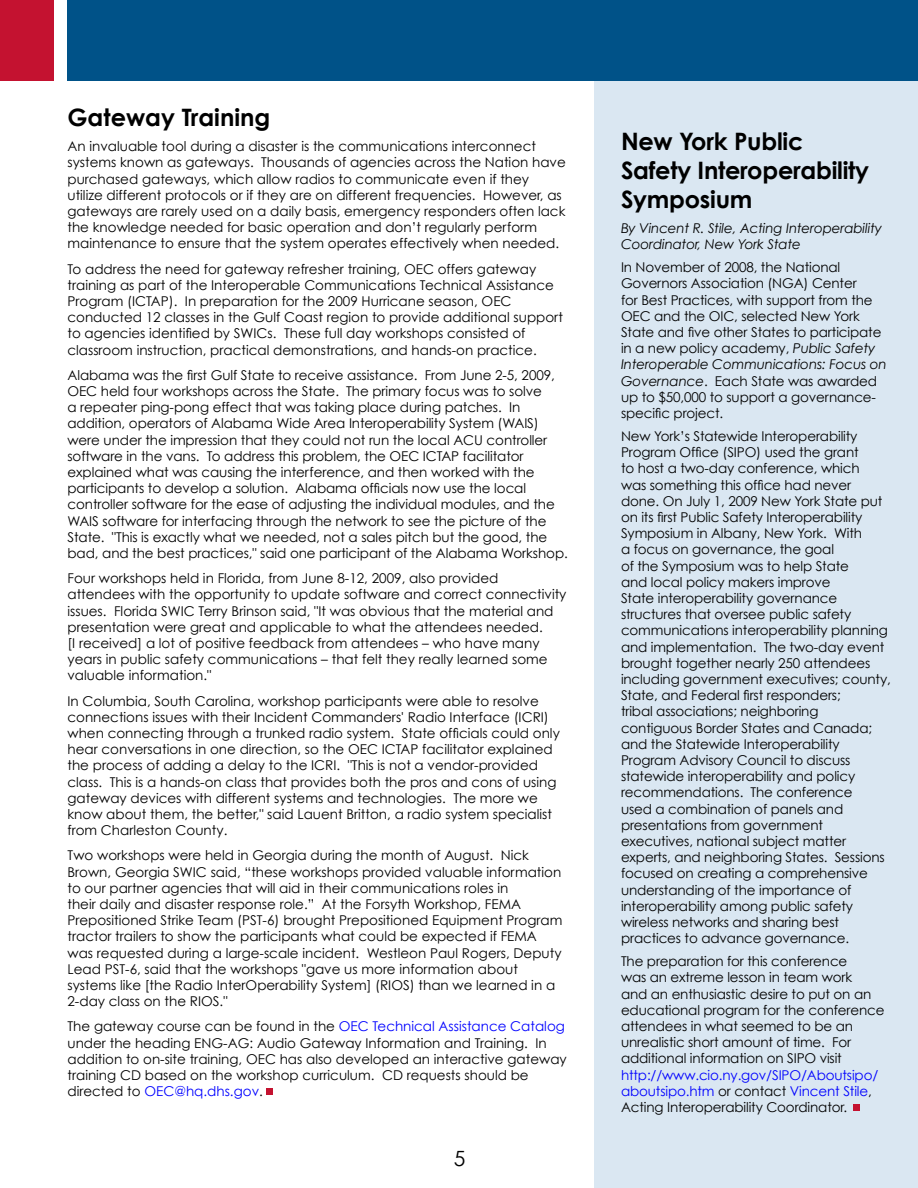
<style>
.page{position:relative;width:918px;height:1188px;background:#fff}
.page>*{position:absolute;margin:0;border:0;box-sizing:border-box;transform-origin:0 0}
.t1{font:700 24px/28.8px "Century Gothic";letter-spacing:-.01em;color:#000}
.t2{font:21px "Century Gothic";color:#000}
.t3{font:13.5px/16.2px "Century Gothic";color:#000}
.t4{font:13.5px/16.2px "Century Gothic";letter-spacing:-.01em;color:#00f}
.t5{font:italic 13.5px/16.2px "Century Gothic";letter-spacing:-.01em;color:#000}
.s1{color:#00f}
.s2{font-style:italic}
.s3{color:#000}
</style>
<div class="page">
<div style="left:0;top:0;width:54px;height:81px;background:#c41230"></div>
<div style="left:68px;top:0;width:850px;height:81px;background:#005288"></div>
<div style="left:594px;top:82px;width:324px;height:1106px;background:#dae7f2"></div>
<svg style="left:267px;top:1089px;width:6px;height:6px"></svg>
<svg style="left:853px;top:1105px;width:6px;height:6px"></svg>
<h1 class="t1" style="left:68px;top:102px;width:204px">Gateway Training</h1>
<p class="t3" style="left:68px;top:138px;width:500px">An invaluable tool during a disaster is the communications interconnect systems known as gateways. Thousands of agencies across the Nation have purchased gateways, which allow radios to communicate even if they utilize different protocols or if they are on different frequencies. However, as gateways are rarely used on a daily basis, emergency responders often lack the knowledge needed for basic operation and don’t regularly perform maintenance to ensure that the system operates effectively when needed.</p>
<p class="t3" style="left:68px;top:260px;width:497px">To address the need for gateway refresher training, OEC offers gateway training as part of the Interoperable Communications Technical Assistance Program (ICTAP). In preparation for the 2009 Hurricane season, OEC conducted 12 classes in the Gulf Coast region to provide additional support to agencies identified by SWICs. These full day workshops consisted of classroom instruction, practical demonstrations, and hands-on practice.</p>
<p class="t3" style="left:68px;top:367px;width:502px">Alabama was the first Gulf State to receive assistance. From June 2-5, 2009, OEC held four workshops across the State. The primary focus was to solve<br>a repeater ping-pong effect that was taking place during patches. In addition, operators of Alabama Wide Area Interoperability System (WAIS) were under the impression that they could not run the local ACU controller software in the vans. To address this problem, the OEC ICTAP facilitator explained what was causing the interference, and then worked with the participants to develop a solution. Alabama officials now use the local controller software for the ease of adjusting the individual modules, and the WAIS software for interfacing through the network to see the picture of the State. "This is exactly what we needed, not a sales pitch but the good, the bad, and the best practices," said one participant of the Alabama Workshop.</p>
<p class="t3" style="left:68px;top:570px;width:501px">Four workshops held in Florida, from June 8-12, 2009, also provided attendees with the opportunity to update software and correct connectivity issues. Florida SWIC Terry Brinson said, "It was obvious that the material and presentation were great and applicable to what the attendees needed.<br>[I received] a lot of positive feedback from attendees – who have many years in public safety communications – that felt they really learned some valuable information."</p>
<p class="t3" style="left:68px;top:692px;width:494px">In Columbia, South Carolina, workshop participants were able to resolve connections issues with their Incident Commanders' Radio Interface (ICRI) when connecting through a trunked radio system. State officials could only hear conversations in one direction, so the OEC ICTAP facilitator explained the process of adding a delay to the ICRI. "This is not a vendor-provided class. This is a hands-on class that provides both the pros and cons of using gateway devices with different systems and technologies. The more we know about them, the better," said Lauent Britton, a radio system specialist from Charleston County.</p>
<p class="t3" style="left:68px;top:847px;width:497px">Two workshops were held in Georgia during the month of August. Nick Brown, Georgia SWIC said, “these workshops provided valuable information to our partner agencies that will aid in their communications roles in<br>their daily and disaster response role.” At the Forsyth Workshop, FEMA Prepositioned Strike Team (PST-6) brought Prepositioned Equipment Program tractor trailers to show the participants what could be expected if FEMA was requested during a large-scale incident. Westleon Paul Rogers, Deputy Lead PST-6, said that the workshops "gave us more information about systems like [the Radio InterOperability System] (RIOS) than we learned in a 2-day class on the RIOS."</p>
<p class="t3" style="left:68px;top:1018px;width:501px">The gateway course can be found in the <span class="s1">OEC Technical Assistance Catalog </span>under the heading ENG-AG: Audio Gateway Information and Training. In addition to on-site training, OEC has also developed an interactive gateway training CD based on the workshop curriculum. CD requests should be directed to <span class="s1">OEC@hq.dhs.gov</span>.</p>
<h2 class="t2" style="left:454px;top:1146px;width:13px">5</h2>
<h1 class="t1" style="left:621px;top:127px;width:250px">New York Public<br>Safety Interoperability<br>Symposium</h1>
<p class="t5" style="left:621px;top:220px;width:263px">By Vincent R. Stile, Acting Interoperability<br>Coordinator, New York State</p>
<p class="t3" style="left:621px;top:259px;width:267px">In November of 2008, the National Governors Association (NGA) Center<br>for Best Practices, with support from the OEC and the OIC, selected New York State and five other States to participate in a new policy academy, <span class="s2">Public Safety Interoperable Communications: Focus on Governance</span>. Each State was awarded up to $50,000 to support a governance&shy;specific project.</p>
<p class="t3" style="left:621px;top:428px;width:271px">New York’s Statewide Interoperability Program Office (SIPO) used the grant<br>to host a two-day conference, which<br>was something this office had never done. On July 1, 2009 New York State put on its first Public Safety Interoperability Symposium in Albany, New York. With<br>a focus on governance, the goal<br>of the Symposium was to help State<br>and local policy makers improve<br>State interoperability governance structures that oversee public safety communications interoperability planning and implementation. The two-day event brought together nearly 250 attendees including government executives; county, State, and Federal first responders;<br>tribal associations; neighboring contiguous Border States and Canada; and the Statewide Interoperability Program Advisory Council to discuss statewide interoperability and policy recommendations. The conference<br>used a combination of panels and presentations from government executives, national subject matter experts, and neighboring States. Sessions focused on creating a comprehensive understanding of the importance of interoperability among public safety wireless networks and sharing best practices to advance governance.</p>
<p class="t3" style="left:621px;top:953px;width:265px">The preparation for this conference<br>was an extreme lesson in team work<br>and an enthusiastic desire to put on an educational program for the conference attendees in what seemed to be an unrealistic short amount of time. For additional information on SIPO visit</p>
<p class="t4" style="left:621px;top:1066px;width:259px">http://www.cio.ny.gov/SIPO/Aboutsipo/ aboutsipo.htm <span class="s3">or contact</span> Vincent Stile<span class="s3">,<br>Acting Interoperability Coordinator.</span></p>
</div>
